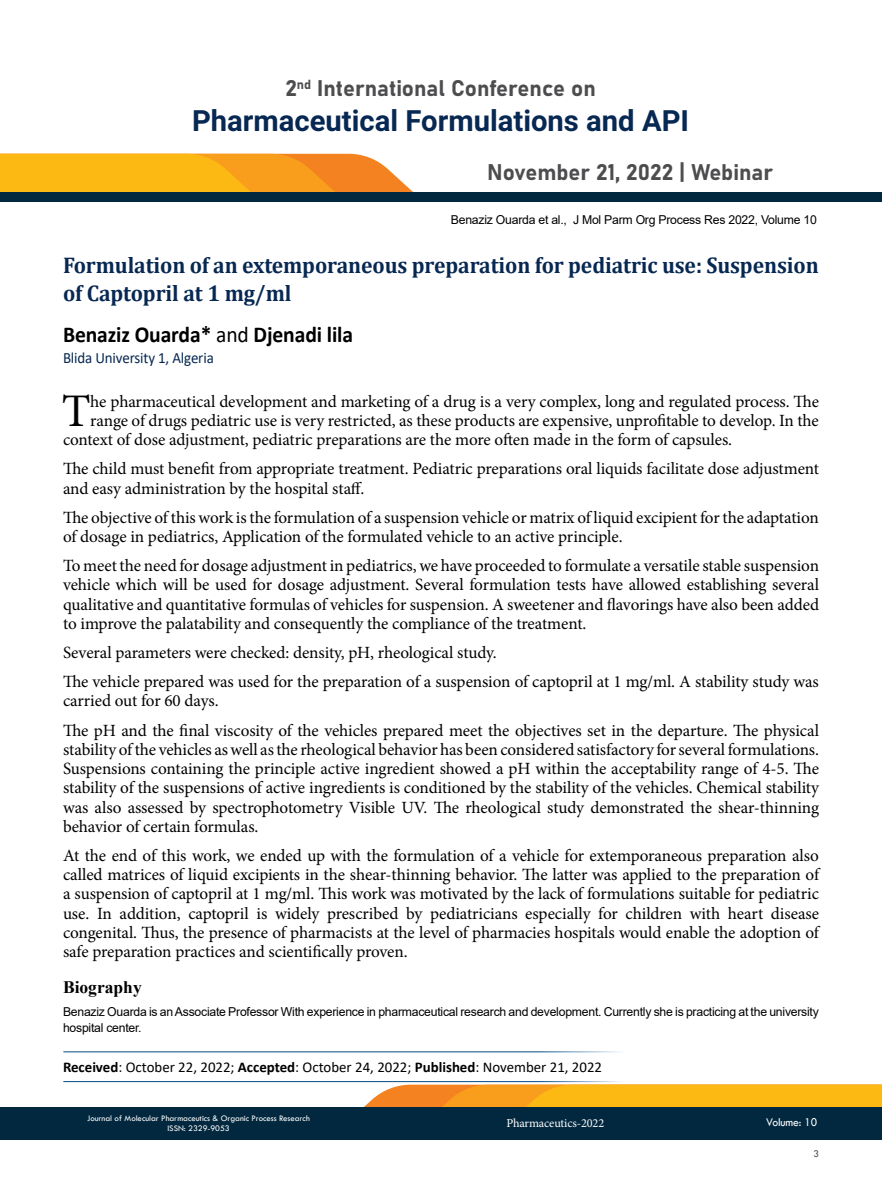
<style>
.page{position:relative;width:882px;height:1197px;background:#fff}
.page>*{position:absolute;margin:0;border:0;box-sizing:border-box;transform-origin:0 0}
.t1{font:46.73px "Minion Pro";color:#000}
.t2{font:700 29.22px "Roboto";color:#072852}
.t3{font:700 22.75px/28px "Cambria";letter-spacing:-.005em;color:#072852;scale:.95 1}
.t4{font:700 22.75px "Calibri";letter-spacing:-.005em;color:#000;scale:.95 1}
.t5{font:22.4px "Bahnschrift";color:#4d4d4f}
.t6{font:700 17.5px "Times New Roman";color:#000}
.t7{font:17.15px/19.2px "Minion Pro";letter-spacing:-.005em;color:#000}
.t8{font:15.75px "Calibri";letter-spacing:-.01em;color:#072852;scale:.95 1}
.t9{font:14.88px "Calibri";color:#000}
.t10{font:12.25px/15.8px "Arial";letter-spacing:-.02em;color:#000}
.t11{font:12.25px "Minion Pro";letter-spacing:-.01em;color:#fff}
.t12{font:12.25px "Tw Cen";letter-spacing:-.01em;color:#fff;scale:.95 1}
.t13{font:10.5px "Tw Cen";color:#4d4d4f;scale:.95 1}
.t14{font:8.75px/10.5px "Tw Cen";color:#fff;text-align:center}
.s1{font-weight:400}
.s2{font-weight:700}
</style>
<div class="page">
<svg style="left:364px;top:1085px;width:518px;height:22px;background:#fbae1d"></svg>
<div style="left:0;top:1107px;width:882px;height:33px;background:#02283f"></div>
<svg style="left:0;top:154px;width:413px;height:38px;background:#faac24"></svg>
<div style="left:0;top:192px;width:882px;height:10px;background:#02283f"></div>
<hr style="left:63px;top:1051px;width:595px;height:1px;background:#004b84">
<hr style="left:63px;top:1081px;width:595px;height:1px;background:#004b84">
<h3 class="t5" style="left:285px;top:71px;width:312px">2<sup>nd</sup> International Conference on</h3>
<h2 class="t2" style="left:192px;top:100px;width:499px">Pharmaceutical Formulations and API</h2>
<h3 class="t5" style="left:487px;top:156px;width:287px">November 21, 2022 | Webinar</h3>
<p class="t10" style="left:451px;top:212px;width:368px">Benaziz Ouarda et al., J Mol Parm Org Process Res 2022, Volume 10</p>
<h3 class="t3" style="left:63px;top:251px;width:797px">Formulation of an extemporaneous preparation for pediatric use: Suspension of Captopril at 1 mg/ml</h3>
<h3 class="t4" style="left:63px;top:318px;width:307px">Benaziz Ouarda* <span class="s1">and</span> Djenadi lila</h3>
<p class="t8" style="left:63px;top:346px;width:160px">Blida University 1, Algeria</p>
<h1 class="t1" style="left:62px;top:380px;width:30px">T</h1>
<p class="t7" style="left:90px;top:392px;width:730px">he pharmaceutical development and marketing of a drug is a very complex, long and regulated process. The</p>
<p class="t7" style="left:90px;top:411px;width:730px">range of drugs pediatric use is very restricted, as these products are expensive, unprofitable to develop. In the</p>
<p class="t7" style="left:63px;top:430px;width:671px">context of dose adjustment, pediatric preparations are the more often made in the form of capsules.</p>
<p class="t7" style="left:63px;top:459px;width:758px">The child must benefit from appropriate treatment. Pediatric preparations oral liquids facilitate dose adjustment and easy administration by the hospital staff.</p>
<p class="t7" style="left:63px;top:508px;width:757px">The objective of this work is the formulation of a suspension vehicle or matrix of liquid excipient for the adaptation of dosage in pediatrics, Application of the formulated vehicle to an active principle.</p>
<p class="t7" style="left:63px;top:556px;width:758px;text-align:justify">To meet the need for dosage adjustment in pediatrics, we have proceeded to formulate a versatile stable suspension vehicle which will be used for dosage adjustment. Several formulation tests have allowed establishing several qualitative and quantitative formulas of vehicles for suspension. A sweetener and flavorings have also been added to improve the palatability and consequently the compliance of the treatment.</p>
<p class="t7" style="left:63px;top:638px;width:757px;line-height:29.2px">Several parameters were checked: density, pH, rheological study.<br>The vehicle prepared was used for the preparation of a suspension of captopril at 1 mg/ml. A stability study was</p>
<p class="t7" style="left:63px;top:686px;width:758px;line-height:29.2px">carried out for 60 days.<br>The pH and the final viscosity of the vehicles prepared meet the objectives set in the departure. The physical</p>
<p class="t7" style="left:63px;top:740px;width:758px;text-align:justify">stability of the vehicles as well as the rheological behavior has been considered satisfactory for several formulations.<br>Suspensions containing the principle active ingredient showed a pH within the acceptability range of 4-5. The stability of the suspensions of active ingredients is conditioned by the stability of the vehicles. Chemical stability was also assessed by spectrophotometry Visible UV. The rheological study demonstrated the shear-thinning behavior of certain formulas.</p>
<p class="t7" style="left:63px;top:846px;width:758px;text-align:justify">At the end of this work, we ended up with the formulation of a vehicle for extemporaneous preparation also called matrices of liquid excipients in the shear-thinning behavior. The latter was applied to the preparation of a suspension of captopril at 1 mg/ml. This work was motivated by the lack of formulations suitable for pediatric use. In addition, captopril is widely prescribed by pediatricians especially for children with heart disease congenital. Thus, the presence of pharmacists at the level of pharmacies hospitals would enable the adoption of safe preparation practices and scientifically proven.</p>
<p class="t6" style="left:63px;top:975px;width:80px">Biography</p>
<p class="t10" style="left:63px;top:1004px;width:757px">Benaziz Ouarda is an Associate Professor With experience in pharmaceutical research and development. Currently she is practicing at the university hospital center.</p>
<p class="t9" style="left:63px;top:1057px;width:541px"><span class="s2">Received</span>: October 22, 2022; <span class="s2">Accepted</span>: October 24, 2022; <span class="s2">Published</span>: November 21, 2022</p>
<p class="t14" style="left:87px;top:1112px;width:225px">Journal of Molecular Pharmaceutics &amp; Organic Process Research<br>ISSN: 2329-9053</p>
<p class="t11" style="left:506px;top:1115px;width:99px">Pharmaceutics-2022</p>
<p class="t12" style="left:766px;top:1115px;width:55px">Volume: 10</p>
<p class="t13" style="left:813px;top:1147px;width:7px">3</p>
</div>
